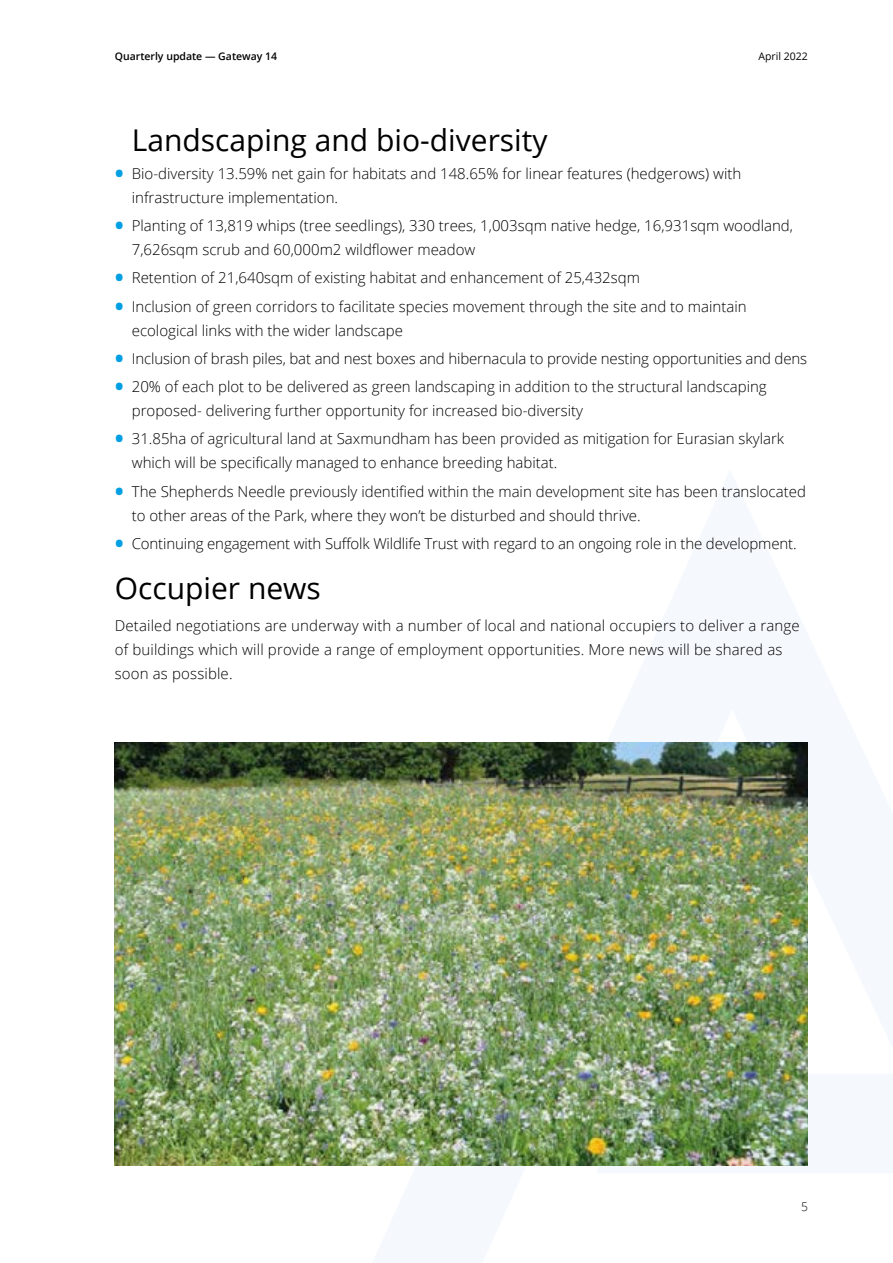
<style>
.page{position:relative;width:893px;height:1263px;background:#fff}
.page>*{position:absolute;margin:0;border:0;box-sizing:border-box;transform-origin:0 0}
.t1{font:30px "Open Sans";color:#000}
.t2{font:300 15px/24px "Open Sans";color:#000}
.t3{font:300 12px "Open Sans";color:#000}
.t4{font:600 10.5px "Open Sans";color:#000}
.t5{font:10.5px "Open Sans";color:#000}
.s1{font-weight:700;font-size:24px;color:#009fe3}
</style>
<div class="page">
<img style="left:115px;top:742px;width:257px;height:423px">
<img style="left:372px;top:742px;width:436px;height:424px">
<p class="t4" style="left:115px;top:49px;width:164px">Quarterly update — Gateway 14</p>
<p class="t5" style="left:758px;top:49px;width:51px">April 2022</p>
<h1 class="t1" style="left:132px;top:119px;width:417px">Landscaping and bio-diversity</h1>
<p class="t2" style="left:132px;top:161px;width:611px;text-indent:-17px"><span class="s1">•</span> Bio-diversity 13.59% net gain for habitats and 148.65% for linear features (hedgerows) with infrastructure implementation.</p>
<p class="t2" style="left:132px;top:213px;width:663px;text-indent:-17px"><span class="s1">•</span> Planting of 13,819 whips (tree seedlings), 330 trees, 1,003sqm native hedge, 16,931sqm woodland,<br>7,626sqm scrub and 60,000m2 wildflower meadow</p>
<p class="t2" style="left:115px;top:265px;width:527px"><span class="s1">•</span> Retention of 21,640sqm of existing habitat and enhancement of 25,432sqm</p>
<p class="t2" style="left:132px;top:294px;width:616px;text-indent:-17px"><span class="s1">•</span> Inclusion of green corridors to facilitate species movement through the site and to maintain ecological links with the wider landscape</p>
<p class="t2" style="left:115px;top:346px;width:694px"><span class="s1">•</span> Inclusion of brash piles, bat and nest boxes and hibernacula to provide nesting opportunities and dens</p>
<p class="t2" style="left:132px;top:374px;width:636px;text-indent:-17px"><span class="s1">•</span> 20% of each plot to be delivered as green landscaping in addition to the structural landscaping proposed- delivering further opportunity for increased bio-diversity</p>
<p class="t2" style="left:132px;top:426px;width:654px;text-indent:-17px"><span class="s1">•</span> 31.85ha of agricultural land at Saxmundham has been provided as mitigation for Eurasian skylark which will be specifically managed to enhance breeding habitat.</p>
<p class="t2" style="left:132px;top:479px;width:676px;text-indent:-17px"><span class="s1">•</span> The Shepherds Needle previously identified within the main development site has been translocated to other areas of the Park, where they won’t be disturbed and should thrive.</p>
<p class="t2" style="left:115px;top:531px;width:683px"><span class="s1">•</span> Continuing engagement with Suffolk Wildlife Trust with regard to an ongoing role in the development.</p>
<h1 class="t1" style="left:115px;top:567px;width:208px">Occupier news</h1>
<p class="t2" style="left:115px;top:613px;width:686px">Detailed negotiations are underway with a number of local and national occupiers to deliver a range of buildings which will provide a range of employment opportunities. More news will be shared as soon as possible.</p>
<p class="t3" style="left:801px;top:1198px;width:8px">5</p>
</div>
